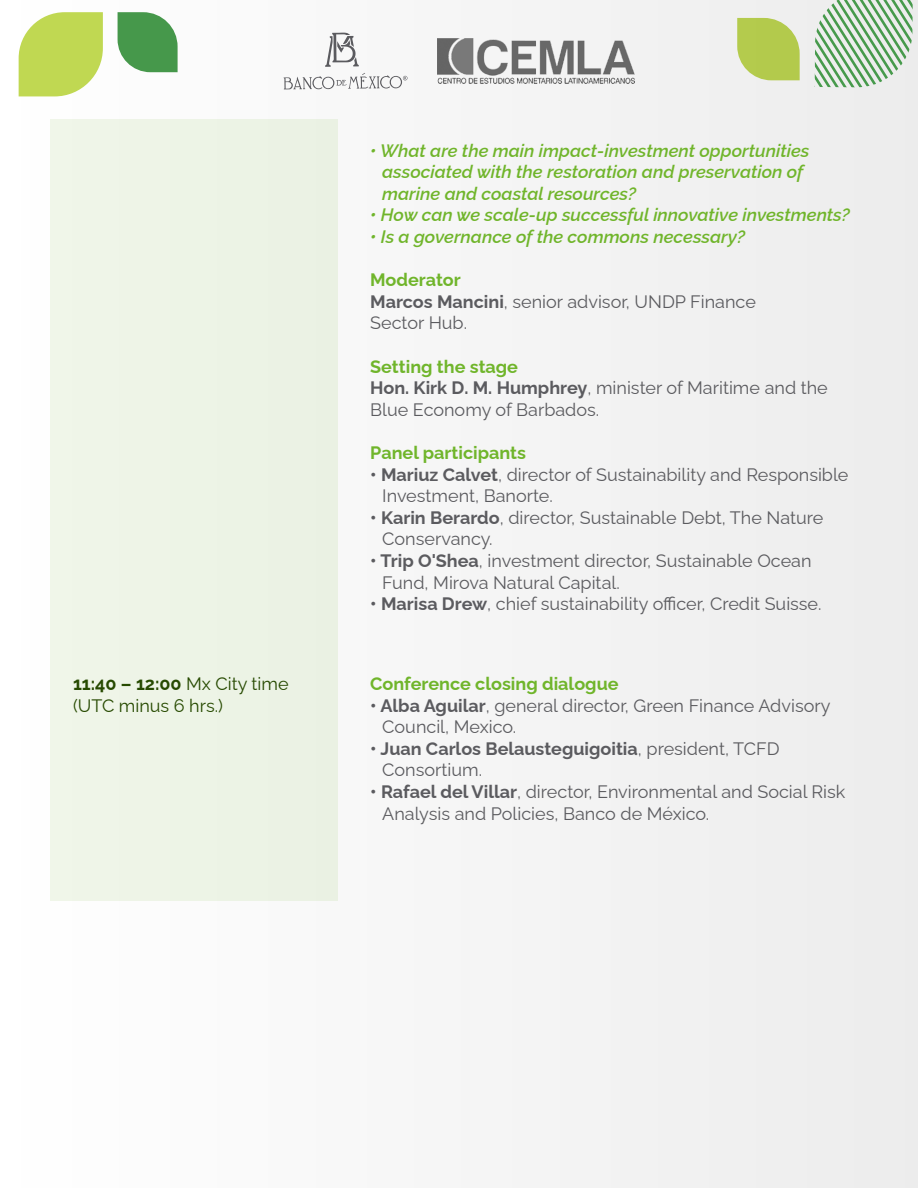
<style>
.page{position:relative;width:918px;height:1188px;background:#f4f4f4}
.page>*{position:absolute;margin:0;border:0;box-sizing:border-box;transform-origin:0 0}
.t1{font:18px/21.6px "Raleway";color:#5b5b5f}
.t2{font:italic 600 18px/21.6px "Raleway";color:#70b52b}
.t3{font:100 18px/21.6px "Raleway";color:#5b5b5f}
.t4{font:100 18px "Raleway";color:#70b52b}
.t5{font:18px/21.6px "Raleway";color:#274a01}
.s1{font-weight:100;color:#70b52b}
.s2{font-weight:100}
.s3{font-weight:400}
</style>
<div class="page">
<div style="left:50px;top:120px;width:288px;height:781px;background:#edf4e6"></div>
<svg style="left:737px;top:18px;width:63px;height:62px;background:#bbcf63"></svg>
<svg style="left:815px;top:0;width:98px;height:88px"></svg>
<svg style="left:19px;top:12px;width:84px;height:84px;background:#c8dd69"></svg>
<svg style="left:118px;top:12px;width:60px;height:60px;background:#5fa563"></svg>
<svg style="left:325px;top:33px;width:34px;height:34px"></svg>
<svg style="left:284px;top:73px;width:123px;height:17px"></svg>
<img style="left:437px;top:38px;width:197px;height:37px">
<img style="left:437px;top:75px;width:197px;height:9px">
<p class="t2" style="left:382px;top:138px;width:429px;text-indent:-12px">• What are the main impact-investment opportunities associated with the restoration and preservation of marine and coastal resources?</p>
<p class="t2" style="left:370px;top:202px;width:481px">• How can we scale-up successful innovative investments?</p>
<p class="t2" style="left:370px;top:224px;width:377px">• Is a governance of the commons necessary?</p>
<p class="t1" style="left:370px;top:267px;width:387px"><span class="s1">Moderator<br></span><span class="s2">Marcos Mancini</span>, senior advisor, UNDP Finance<br>Sector Hub.</p>
<p class="t1" style="left:370px;top:354px;width:459px"><span class="s1">Setting the stage<br></span><span class="s2">Hon. Kirk D. M. Humphrey</span>, minister of Maritime and the<br>Blue Economy of Barbados.</p>
<p class="t4" style="left:370px;top:438px;width:157px">Panel participants</p>
<p class="t1" style="left:382px;top:462px;width:468px;text-indent:-12px"><span class="s2">• Mariuz Calvet</span>, director of Sustainability and Responsible<br>Investment, Banorte.</p>
<p class="t1" style="left:382px;top:505px;width:443px;text-indent:-12px"><span class="s2">• Karin Berardo</span>, director, Sustainable Debt, The Nature<br>Conservancy.</p>
<p class="t1" style="left:382px;top:548px;width:431px;text-indent:-12px"><span class="s2">• Trip O'Shea</span>, investment director, Sustainable Ocean<br>Fund, Mirova Natural Capital.</p>
<p class="t1" style="left:370px;top:591px;width:453px"><span class="s2">• Marisa Drew</span>, chief sustainability officer, Credit Suisse.</p>
<p class="t5" style="left:73px;top:671px;width:217px"><span class="s2">11:40 – 12:00</span> Mx City time (UTC minus 6 hrs.)</p>
<p class="t4" style="left:370px;top:669px;width:250px">Conference closing dialogue</p>
<p class="t1" style="left:382px;top:692px;width:450px;text-indent:-12px"><span class="s2">• Alba Aguilar</span>, general director, Green Finance Advisory<br>Council, Mexico.</p>
<p class="t3" style="left:382px;top:736px;width:399px;text-indent:-12px">• Juan Carlos Belausteguigoitia<span class="s3">, president, TCFD<br>Consortium.</span></p>
<p class="t1" style="left:382px;top:779px;width:465px;text-indent:-12px"><span class="s2">• Rafael del Villar</span>, director, Environmental and Social Risk<br>Analysis and Policies, Banco de México.</p>
</div>
